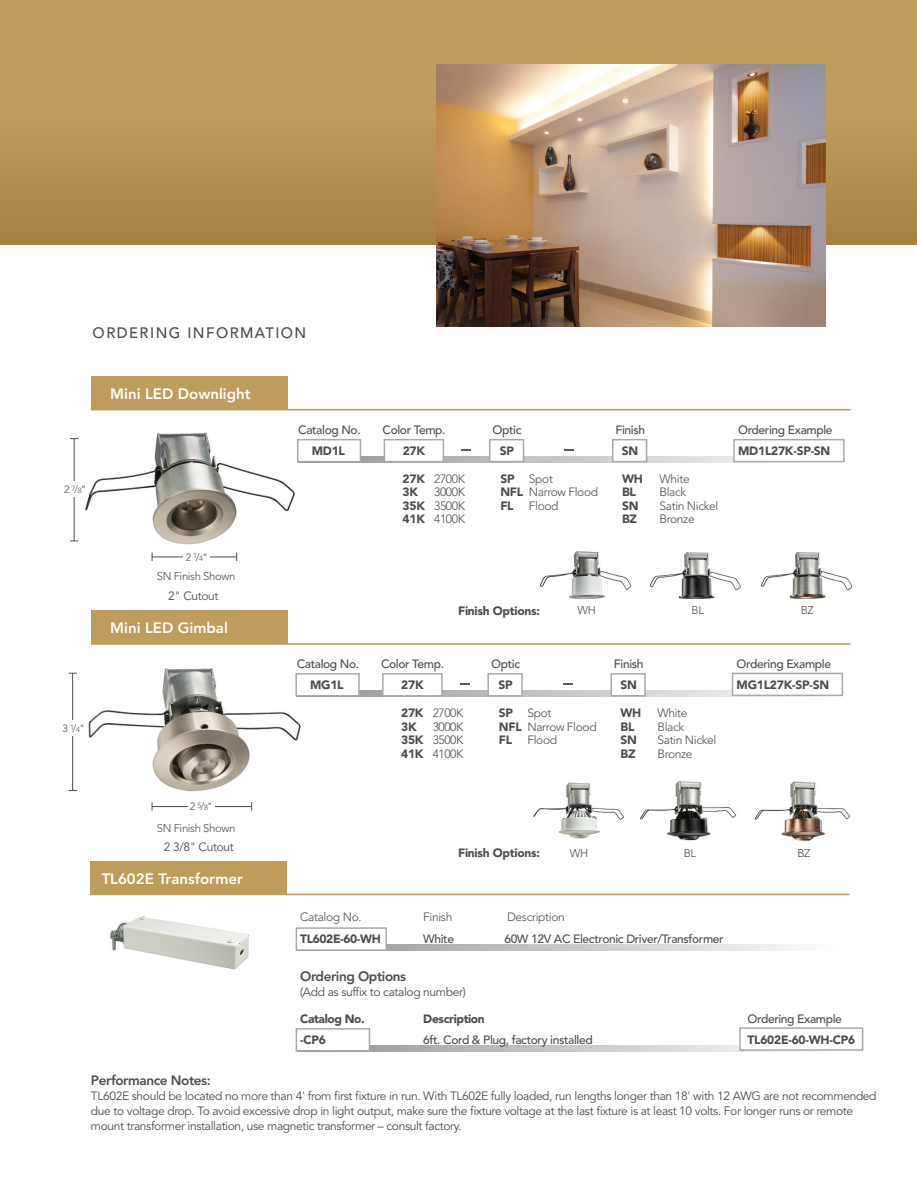
<style>
.page{position:relative;width:917px;height:1187px;background:#fff}
.page>*{position:absolute;margin:0;border:0;box-sizing:border-box;transform-origin:0 0}
.t1{font:800 15px "Avenir LT Std";color:#fff}
.t2{font:500 15px "Avenir LT Std";letter-spacing:.1em;color:#4b4c4d}
.t3{font:800 13.5px "Avenir LT Std";letter-spacing:-.03em;color:#4b4c4d}
.t4{font:12px/15px "Avenir LT Std";letter-spacing:-.03em;color:#4b4c4d}
.t5{font:500 12px "Avenir LT Std";letter-spacing:-.03em;color:#4b4c4d}
.t6{font:300 12px/13.5px "Avenir LT Std";letter-spacing:-.03em;color:#4b4c4d;text-align:justify}
.t7{font:900 12px/13.5px "Avenir LT Std";letter-spacing:-.02em;color:#4b4c4d}
.t8{font:300 11.25px "Avenir LT Std";letter-spacing:-.03em;color:#4b4c4d}
.t9{font:300 10.5px "Avenir LT Std";color:#4b4c4d}
.s1{font-size:7.5px}
.s2{font-weight:300}
.s3{font-weight:900}
</style>
<div class="page">
<img style="left:88px;top:668px;width:217px;height:124px">
<img style="left:78px;top:432px;width:217px;height:113px">
<div style="left:0;top:0;width:916px;height:244px;background:#bd9c5c"></div>
<div style="left:0;top:47px;width:916px;height:197px;background:linear-gradient(to bottom,#c2a263,#a98445)"></div>
<div style="left:91px;top:376px;width:197px;height:33px;background:#bd9c5c"></div>
<hr style="left:91px;top:409px;width:759px;height:1px;background:#bd9c5c">
<hr style="left:91px;top:643px;width:759px;height:1px;background:#bd9c5c">
<div style="left:91px;top:610px;width:197px;height:33px;background:#bd9c5c"></div>
<svg style="left:361px;top:456px;width:484px;height:6px"></svg>
<div style="left:297px;top:439px;width:64px;height:23px;background:#fff;border:2px solid #a8a9ad"></div>
<div style="left:383px;top:439px;width:61px;height:23px;background:#fff;border:2px solid #a8a9ad"></div>
<div style="left:489px;top:439px;width:35px;height:23px;background:#fff;border:2px solid #a8a9ad"></div>
<div style="left:611px;top:439px;width:36px;height:23px;background:#fff;border:2px solid #a8a9ad"></div>
<svg style="left:461px;top:449px;width:9px;height:2px"></svg>
<svg style="left:564px;top:449px;width:9px;height:2px"></svg>
<svg style="left:359px;top:690px;width:485px;height:6px"></svg>
<div style="left:295px;top:673px;width:64px;height:23px;background:#fff;border:2px solid #a8a9ad"></div>
<div style="left:382px;top:673px;width:60px;height:23px;background:#fff;border:2px solid #a8a9ad"></div>
<div style="left:487px;top:673px;width:35px;height:23px;background:#fff;border:2px solid #a8a9ad"></div>
<div style="left:610px;top:673px;width:35px;height:23px;background:#fff;border:2px solid #a8a9ad"></div>
<svg style="left:460px;top:683px;width:9px;height:2px"></svg>
<svg style="left:563px;top:683px;width:9px;height:2px"></svg>
<img style="left:649px;top:552px;width:92px;height:47px">
<img style="left:760px;top:552px;width:93px;height:47px">
<img style="left:539px;top:551px;width:93px;height:48px">
<img style="left:640px;top:781px;width:97px;height:60px">
<img style="left:754px;top:781px;width:96px;height:60px">
<img style="left:533px;top:782px;width:91px;height:57px">
<svg style="left:370px;top:1045px;width:494px;height:6px;background:#c4c5c7"></svg>
<div style="left:295px;top:1027px;width:75px;height:24px;background:#fff;border:2px solid #a8a9ad"></div>
<hr style="left:90px;top:893px;width:759px;height:2px;background:#bd9c5c">
<div style="left:90px;top:861px;width:196px;height:33px;background:#bd9c5c"></div>
<img style="left:110px;top:916px;width:139px;height:54px">
<svg style="left:387px;top:944px;width:408px;height:6px;background:#cccdce"></svg>
<div style="left:295px;top:927px;width:92px;height:23px;background:#fff;border:2px solid #a8a9ad"></div>
<hr style="left:74px;top:438px;width:1px;height:103px;background:#4b4c4d">
<div style="left:62px;top:481px;width:26px;height:16px;background:#fff"></div>
<div style="left:733px;top:439px;width:111px;height:23px;background:#fff;border:2px solid #a8a9ad"></div>
<div style="left:731px;top:672px;width:111px;height:24px;background:#fff;border:2px solid #a8a9ad"></div>
<div style="left:739px;top:1027px;width:124px;height:23px;background:#fff;border:2px solid #a8a9ad"></div>
<hr style="left:152px;top:556px;width:85px;height:1px;background:#4b4c4d">
<div style="left:183px;top:548px;width:27px;height:16px;background:#fff"></div>
<hr style="left:72px;top:673px;width:1px;height:117px;background:#4b4c4d">
<img style="left:437px;top:64px;width:387px;height:262px">
<div style="left:60px;top:720px;width:27px;height:15px;background:#fff"></div>
<hr style="left:152px;top:806px;width:100px;height:1px;background:#4b4c4d">
<div style="left:188px;top:798px;width:26px;height:16px;background:#fff"></div>
<p class="t2" style="left:93px;top:324px;width:215px">Ordering I nformation</p>
<p class="t1" style="left:110px;top:384px;width:142px">Mini LED Downlight</p>
<p class="t9" style="left:64px;top:483px;width:24px">2 <sup>7</sup>/<span class="s1">8</span>"</p>
<p class="t9" style="left:186px;top:550px;width:24px">2 <sup>1</sup>/<span class="s1">4</span>"</p>
<p class="t8" style="left:157px;top:569px;width:80px">SN Finish Shown</p>
<p class="t4" style="left:168px;top:588px;width:52px">2" Cutout</p>
<p class="t1" style="left:110px;top:619px;width:119px">Mini LED Gimbal</p>
<p class="t9" style="left:63px;top:722px;width:24px">3 <sup>1</sup>/<span class="s1">4</span>"</p>
<p class="t9" style="left:190px;top:800px;width:24px">2 <sup>5</sup>/<span class="s1">8</span>"</p>
<p class="t8" style="left:157px;top:821px;width:80px">SN Finish Shown</p>
<p class="t4" style="left:164px;top:840px;width:71px">2 3/8" Cutout</p>
<p class="t1" style="left:102px;top:869px;width:143px">TL602E Transformer</p>
<p class="t5" style="left:298px;top:422px;width:64px">Catalog N o.</p>
<p class="t5" style="left:382px;top:422px;width:92px">Color Temp. O</p>
<p class="t5" style="left:502px;top:422px;width:21px">ptic</p>
<p class="t5" style="left:615px;top:422px;width:31px">Finish</p>
<p class="t5" style="left:738px;top:422px;width:96px">Ordering Example</p>
<p class="t7" style="left:312px;top:444px;width:35px">MD1L</p>
<p class="t7" style="left:402px;top:444px;width:24px">27K</p>
<p class="t7" style="left:500px;top:444px;width:16px">SP</p>
<p class="t7" style="left:621px;top:444px;width:18px">SN</p>
<p class="t7" style="left:738px;top:444px;width:94px">MD1L27K-SP-SN</p>
<p class="t7" style="left:402px;top:472px;width:64px">27K <span class="s2">2700K<br></span>3K</p>
<p class="t6" style="left:402px;top:485px;width:64px;text-indent:32px">3000K <span class="s3">35K</span> 3500K <span class="s3">41K</span> 4100K</p>
<p class="t6" style="left:500px;top:472px;width:99px;text-align:left"><span class="s3">SP</span> Spot<br><span class="s3">NFL</span> Narrow Flood<br><span class="s3">FL</span></p>
<p class="t6" style="left:528px;top:499px;width:31px">Flood</p>
<p class="t7" style="left:621px;top:472px;width:22px">WH</p>
<p class="t6" style="left:659px;top:472px;width:32px">White</p>
<p class="t7" style="left:621px;top:485px;width:15px">BL</p>
<p class="t6" style="left:659px;top:485px;width:28px">Black</p>
<p class="t7" style="left:621px;top:499px;width:18px">SN</p>
<p class="t6" style="left:659px;top:499px;width:60px">Satin Nickel</p>
<p class="t7" style="left:621px;top:512px;width:17px">BZ</p>
<p class="t6" style="left:659px;top:512px;width:37px">Bronze</p>
<p class="t7" style="left:458px;top:604px;width:83px">Finish Options:</p>
<p class="t8" style="left:577px;top:603px;width:20px">WH</p>
<p class="t8" style="left:691px;top:603px;width:14px">BL</p>
<p class="t8" style="left:800px;top:603px;width:15px">BZ</p>
<p class="t5" style="left:296px;top:656px;width:64px">Catalog N o.</p>
<p class="t5" style="left:381px;top:656px;width:92px">Color Temp. O</p>
<p class="t5" style="left:500px;top:656px;width:21px">ptic</p>
<p class="t5" style="left:613px;top:656px;width:31px">Finish</p>
<p class="t5" style="left:736px;top:656px;width:96px">Ordering Example</p>
<p class="t7" style="left:310px;top:678px;width:35px">MG1L</p>
<p class="t7" style="left:401px;top:678px;width:24px">27K</p>
<p class="t7" style="left:498px;top:678px;width:16px">SP</p>
<p class="t7" style="left:620px;top:678px;width:18px">SN</p>
<p class="t7" style="left:736px;top:678px;width:94px">MG1L27K-SP-SN</p>
<p class="t7" style="left:401px;top:706px;width:64px">27K <span class="s2">2700K<br></span>3K</p>
<p class="t6" style="left:401px;top:719px;width:64px;text-indent:32px">3000K <span class="s3">35K</span> 3500K <span class="s3">41K</span> 4100K</p>
<p class="t6" style="left:498px;top:706px;width:99px;text-align:left"><span class="s3">SP</span> Spot<br><span class="s3">NFL</span> Narrow Flood<br><span class="s3">FL</span></p>
<p class="t6" style="left:527px;top:733px;width:31px">Flood</p>
<p class="t7" style="left:620px;top:706px;width:22px">WH</p>
<p class="t6" style="left:657px;top:706px;width:32px">White</p>
<p class="t7" style="left:620px;top:719px;width:15px">BL</p>
<p class="t6" style="left:657px;top:719px;width:28px">Black</p>
<p class="t7" style="left:620px;top:733px;width:18px">SN</p>
<p class="t6" style="left:657px;top:733px;width:60px">Satin Nickel</p>
<p class="t7" style="left:620px;top:746px;width:17px">BZ</p>
<p class="t6" style="left:657px;top:746px;width:37px">Bronze</p>
<p class="t7" style="left:458px;top:845px;width:83px">Finish Options:</p>
<p class="t8" style="left:569px;top:846px;width:20px">WH</p>
<p class="t8" style="left:683px;top:846px;width:14px">BL</p>
<p class="t8" style="left:797px;top:846px;width:15px">BZ</p>
<p class="t6" style="left:300px;top:909px;width:63px">Catalog No.</p>
<p class="t6" style="left:423px;top:909px;width:31px">Finish</p>
<p class="t6" style="left:507px;top:909px;width:59px">Description</p>
<p class="t7" style="left:300px;top:932px;width:82px">TL602E-60-WH</p>
<p class="t5" style="left:423px;top:931px;width:32px">White</p>
<p class="t5" style="left:504px;top:931px;width:221px">60W 12V AC Electronic Driver/Transformer</p>
<p class="t3" style="left:300px;top:968px;width:107px">Ordering Options</p>
<p class="t4" style="left:300px;top:984px;width:167px">(Add as suffix to catalog number)</p>
<p class="t7" style="left:300px;top:1011px;width:66px">Catalog No.</p>
<p class="t7" style="left:423px;top:1011px;width:63px">Description</p>
<p class="t5" style="left:747px;top:1011px;width:96px">Ordering Example</p>
<p class="t7" style="left:300px;top:1032px;width:27px">-CP6</p>
<p class="t5" style="left:423px;top:1032px;width:171px">6ft. Cord &amp; Plug, factory installed</p>
<p class="t7" style="left:747px;top:1032px;width:109px">TL602E-60-WH-CP6</p>
<p class="t3" style="left:91px;top:1072px;width:121px">Performance Notes:</p>
<p class="t4" style="left:91px;top:1088px;width:786px">TL602E should be located no more than 4' from first fixture in run. With TL602E fully loaded, run lengths longer than 18' with 12 AWG are not recommended due to voltage drop. To avoid excessive drop in light output, make sure the fixture voltage at the last fixture is at least 10 volts. For longer runs or remote mount transformer installation, use magnetic transformer – consult factory.</p>
</div>
